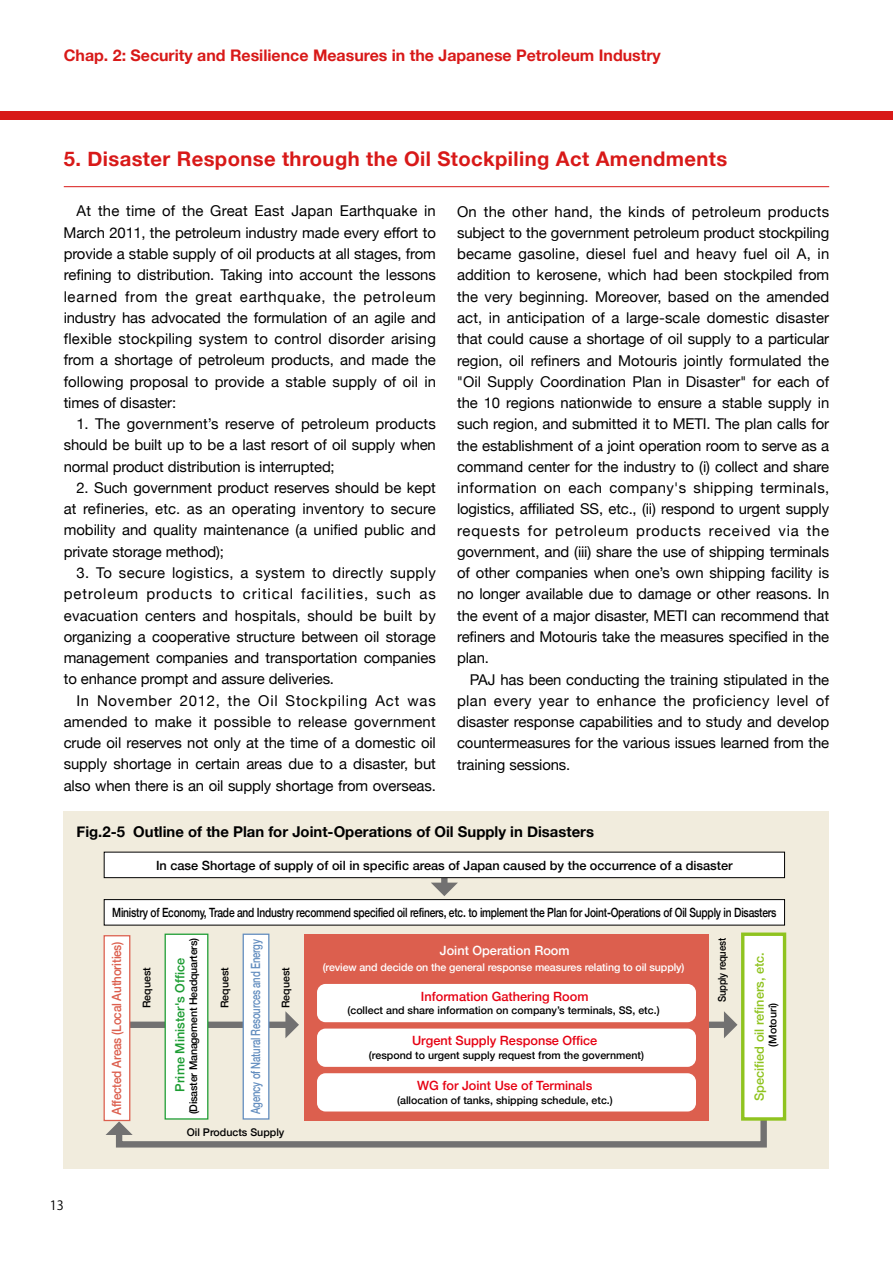
<style>
.page{position:relative;width:893px;height:1263px;background:#fff}
.page>*{position:absolute;margin:0;border:0;box-sizing:border-box;transform-origin:0 0}
.t1{font:700 20.25px "Helvetica Neue";letter-spacing:.02em;color:#d81918}
.t2{font:700 15.9px "Helvetica Neue";color:#d81918}
.t3{font:14.85px/21.3px "Helvetica Neue";letter-spacing:-.01em;color:#000;text-align:justify}
.t4{font:700 14.85px "Helvetica Neue";color:#000}
.t5{font:500 12.75px "Helvetica Neue";letter-spacing:-.02em;color:#000;scale:.8 1}
.t6{font:500 12.75px "Helvetica Neue";color:#000}
.t7{font:500 12.75px "Helvetica Neue";color:#e60012}
.t8{font:500 12.75px "Helvetica Neue";letter-spacing:-.02em;color:#618cbe;scale:.75 1}
.t9{font:500 12.75px "Helvetica Neue";letter-spacing:-.02em;color:#dc5f4e;scale:.92 1}
.t10{font:500 12.75px "Helvetica Neue";color:#8fc31f}
.t11{font:500 12.75px "Helvetica Neue";color:#1c9c32}
.t12{font:500 12.75px "Helvetica Neue";color:#fff}
.t13{font:12.75px "Koz Go Pro";color:#000}
.t14{font:500 10.65px "Helvetica Neue";color:#000}
.t15{font:500 10.65px "Helvetica Neue";letter-spacing:-.01em;color:#fff}
.t16{font:500 10.65px "Helvetica Neue";letter-spacing:-.02em;color:#000}
.t17{font:500 10.65px "Helvetica Neue";letter-spacing:-.02em;color:#000;scale:.9 1}
</style>
<div class="page">
<div style="left:0;top:111px;width:893px;height:8px;background:#d81918"></div>
<hr style="left:64px;top:186px;width:765px;height:1px;background:#d81918">
<div style="left:64px;top:812px;width:765px;height:357px;background:#f1ecdd"></div>
<div style="left:685px;top:1021px;width:41px;height:7px;background:#727171"></div>
<svg style="left:724px;top:1011px;width:13px;height:27px"></svg>
<svg style="left:441px;top:878px;width:7px;height:5px"></svg>
<svg style="left:431px;top:883px;width:27px;height:13px"></svg>
<svg style="left:106px;top:1104px;width:661px;height:44px"></svg>
<div style="left:104px;top:852px;width:680px;height:26px;background:#fff"></div>
<div style="left:104px;top:852px;width:681px;height:26px;border:1px solid #000"></div>
<div style="left:304px;top:934px;width:405px;height:186px;background:#dc5f4e"></div>
<div style="left:104px;top:899px;width:680px;height:26px;background:#fff"></div>
<div style="left:104px;top:899px;width:681px;height:26px;border:1px solid #000"></div>
<div style="left:743px;top:934px;width:41px;height:185px;background:#fff"></div>
<div style="left:741px;top:932px;width:45px;height:189px;border:3px solid #8fc31f"></div>
<div style="left:120px;top:1021px;width:167px;height:7px;background:#727171"></div>
<svg style="left:285px;top:1011px;width:14px;height:27px"></svg>
<div style="left:104px;top:936px;width:26px;height:184px;background:#fff"></div>
<div style="left:104px;top:935px;width:26px;height:186px;border:1px solid #dc5f4e"></div>
<div style="left:165px;top:934px;width:43px;height:185px;background:#fff"></div>
<div style="left:165px;top:933px;width:43px;height:186px;border:1px solid #1c9c32"></div>
<div style="left:243px;top:934px;width:26px;height:185px;background:#fff"></div>
<div style="left:243px;top:933px;width:26px;height:186px;border:1px solid #618cbe"></div>
<div style="left:317px;top:1073px;width:379px;height:38px;background:#fff;border-radius:9px"></div>
<div style="left:317px;top:1028px;width:379px;height:39px;background:#fff;border-radius:9px"></div>
<div style="left:317px;top:984px;width:379px;height:38px;background:#fff;border-radius:9px"></div>
<p class="t2" style="left:64px;top:43px;width:599px">Chap. 2: Security and Resilience Measures in the Japanese Petroleum Industry</p>
<h1 class="t1" style="left:64px;top:143px;width:665px">5. Disaster Response through the Oil Stockpiling Act Amendments</h1>
<p class="t3" style="left:64px;top:201px;width:374px;text-indent:13px">At the time of the Great East Japan Earthquake in March 2011, the petroleum industry made every effort to provide a stable supply of oil products at all stages, from refining to distribution. Taking into account the lessons learned from the great earthquake, the petroleum industry has advocated the formulation of an agile and flexible stockpiling system to control disorder arising from a shortage of petroleum products, and made the following proposal to provide a stable supply of oil in times of disaster:</p>
<p class="t3" style="left:64px;top:414px;width:374px;text-indent:13px">1. The government’s reserve of petroleum products should be built up to be a last resort of oil supply when normal product distribution is interrupted;</p>
<p class="t3" style="left:64px;top:478px;width:374px;text-indent:13px">2. Such government product reserves should be kept at refineries, etc. as an operating inventory to secure mobility and quality maintenance (a unified public and private storage method);</p>
<p class="t3" style="left:64px;top:563px;width:374px;text-indent:13px">3. To secure logistics, a system to directly supply petroleum products to critical facilities, such as evacuation centers and hospitals, should be built by organizing a cooperative structure between oil storage management companies and transportation companies to enhance prompt and assure deliveries.</p>
<p class="t3" style="left:64px;top:690px;width:374px;text-indent:13px">In November 2012, the Oil Stockpiling Act was amended to make it possible to release government crude oil reserves not only at the time of a domestic oil supply shortage in certain areas due to a disaster, but also when there is an oil supply shortage from overseas.</p>
<p class="t3" style="left:457px;top:202px;width:374px">On the other hand, the kinds of petroleum products subject to the government petroleum product stockpiling became gasoline, diesel fuel and heavy fuel oil A, in addition to kerosene, which had been stockpiled from the very beginning. Moreover, based on the amended act, in anticipation of a large-scale domestic disaster that could cause a shortage of oil supply to a particular region, oil refiners and Motouris jointly formulated the "Oil Supply Coordination Plan in Disaster" for each of the 10 regions nationwide to ensure a stable supply in such region, and submitted it to METI. The plan calls for the establishment of a joint operation room to serve as a command center for the industry to (i) collect and share information on each company's shipping terminals, logistics, affiliated SS, etc., (ii) respond to urgent supply requests for petroleum products received via the government, and (iii) share the use of shipping terminals of other companies when one’s own shipping facility is no longer available due to damage or other reasons. In the event of a major disaster, METI can recommend that refiners and Motouris take the measures specified in the plan.</p>
<p class="t3" style="left:457px;top:669px;width:374px;text-indent:13px">PAJ has been conducting the training stipulated in the plan every year to enhance the proficiency level of disaster response capabilities and to study and develop countermeasures for the various issues learned from the training sessions.</p>
<p class="t4" style="left:77px;top:820px;width:519px">Fig.2-5 Outline of the Plan for Joint-Operations of Oil Supply in Disasters</p>
<p class="t6" style="left:156px;top:855px;width:578px">In case Shortage of supply of oil in specific areas of Japan caused by the occurrence of a disaster</p>
<p class="t5" style="left:112px;top:902px;width:832px">Ministry of Economy, Trade and Industry recommend specified oil refiners, etc. to implement the Plan for Joint-Operations of Oil Supply in Disasters</p>
<p class="t13" style="left:50px;top:1197px;width:16px">13</p>
<p class="t9" style="left:106px;top:1114px;width:190px;rotate:-90deg">Affected Areas (Local Authorities)</p>
<p class="t16" style="left:185px;top:1114px;width:178px;rotate:-90deg">(Disaster Management Headquarters)</p>
<p class="t8" style="left:245px;top:1114px;width:234px;rotate:-90deg">Agency of Natural Resources and Energy</p>
<p class="t11" style="left:170px;top:1091px;width:135px;rotate:-90deg">Prime Minister's Office</p>
<p class="t14" style="left:138px;top:1008px;width:42px;rotate:-90deg">Request</p>
<p class="t14" style="left:216px;top:1008px;width:42px;rotate:-90deg">Request</p>
<p class="t14" style="left:277px;top:1008px;width:42px;rotate:-90deg">Request</p>
<p class="t14" style="left:187px;top:1124px;width:99px">Oil Products Supply</p>
<p class="t12" style="left:440px;top:940px;width:131px">Joint Operation Room</p>
<p class="t15" style="left:323px;top:958px;width:363px">(review and decide on the general response measures relating to oil supply)</p>
<p class="t7" style="left:421px;top:986px;width:169px">Information Gathering Room</p>
<p class="t14" style="left:347px;top:1002px;width:314px">(collect and share information on company’s terminals, SS, etc.)</p>
<p class="t7" style="left:412px;top:1031px;width:187px">Urgent Supply Response Office</p>
<p class="t14" style="left:369px;top:1046px;width:277px">(respond to urgent supply request from the government)</p>
<p class="t7" style="left:417px;top:1075px;width:177px">WG for Joint Use of Terminals</p>
<p class="t14" style="left:397px;top:1091px;width:217px">(allocation of tanks, shipping schedule, etc.)</p>
<p class="t17" style="left:713px;top:1002px;width:73px;rotate:-90deg">Supply request</p>
<p class="t10" style="left:749px;top:1101px;width:151px;rotate:-90deg">Specified oil refiners, etc.</p>
<p class="t14" style="left:764px;top:1047px;width:45px;rotate:-90deg">(Motouri)</p>
</div>
